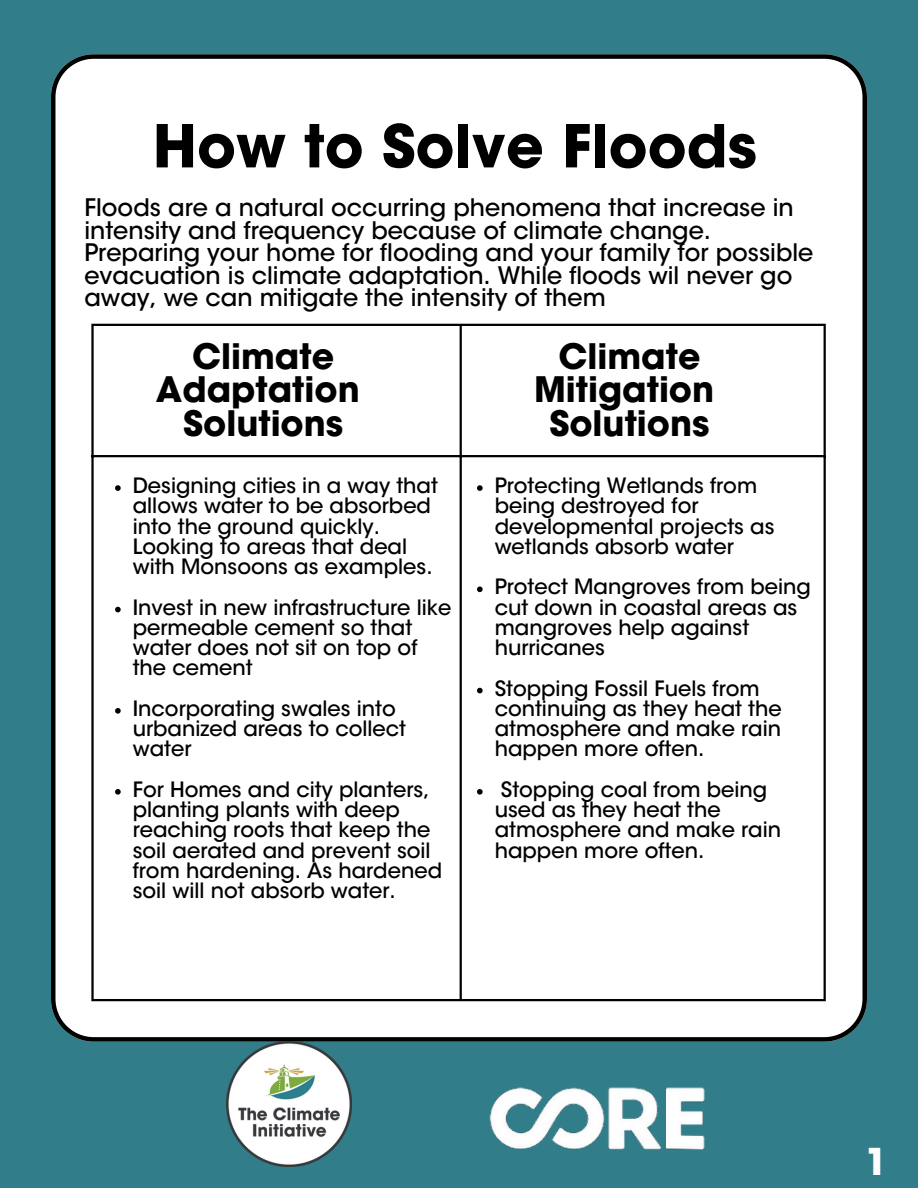
<style>
.page{position:relative;width:918px;height:1188px;background:#317d8a}
.page>*{position:absolute;margin:0;border:0;box-sizing:border-box;transform-origin:0 0}
.t1{font:700 58.65px "ITC Avant Garde Std";color:#000}
.t2{font:700 36.75px "ITC Avant Garde Std";color:#fefefe}
.t3{font:700 34.8px/33.8px "ITC Avant Garde Std";color:#000;text-align:center}
.t4{font:500 24px/22.5px "ITC Avant Garde Std";color:#000}
.t5{font:500 21px/20.2px "ITC Avant Garde Std";color:#000}
</style>
<div class="page">
<div style="left:51px;top:54px;width:816px;height:988px;background:#fff"></div>
<img style="left:226px;top:1042px;width:125px;height:125px">
<img style="left:489px;top:1087px;width:216px;height:63px">
<hr style="left:91px;top:326px;width:3px;height:673px;background:#000">
<hr style="left:460px;top:326px;width:2px;height:673px;background:#000">
<hr style="left:824px;top:326px;width:2px;height:673px;background:#000">
<hr style="left:91px;top:324px;width:735px;height:2px;background:#000">
<hr style="left:91px;top:455px;width:735px;height:2px;background:#000">
<hr style="left:91px;top:999px;width:735px;height:2px;background:#000">
<svg style="left:115px;top:485px;width:6px;height:6px"></svg>
<svg style="left:115px;top:607px;width:6px;height:5px"></svg>
<svg style="left:115px;top:708px;width:6px;height:6px"></svg>
<svg style="left:115px;top:789px;width:6px;height:6px"></svg>
<svg style="left:477px;top:485px;width:6px;height:6px"></svg>
<svg style="left:477px;top:587px;width:6px;height:5px"></svg>
<svg style="left:477px;top:688px;width:6px;height:5px"></svg>
<svg style="left:477px;top:789px;width:6px;height:6px"></svg>
<h1 class="t1" style="left:153px;top:124px;width:606px">How to Solve Floods</h1>
<h2 class="t4" style="left:84px;top:199px;width:731px">Floods are a natural occurring phenomena that increase in intensity and frequency because of climate change.<br>Preparing your home for flooding and your family for possible evacuation is climate adaptation. While floods wil never go away, we can mitigate the intensity of them</h2>
<p class="t3" style="left:156px;top:343px;width:205px">Climate<br>Adaptation<br>Solutions</p>
<p class="t3" style="left:534px;top:343px;width:182px">Climate<br>Mitigation<br>Solutions</p>
<p class="t5" style="left:133px;top:478px;width:307px">Designing cities in a way that allows water to be absorbed into the ground quickly.<br>Looking to areas that deal with Monsoons as examples.</p>
<p class="t5" style="left:133px;top:599px;width:320px">Invest in new infrastructure like permeable cement so that water does not sit on top of the cement</p>
<p class="t5" style="left:133px;top:701px;width:275px">Incorporating swales into urbanized areas to collect water</p>
<h2 class="t5" style="left:133px;top:782px;width:311px">For Homes and city planters, planting plants with deep reaching roots that keep the soil aerated and prevent soil from hardening. As hardened soil will not absorb water.</h2>
<p class="t5" style="left:495px;top:478px;width:281px">Protecting Wetlands from being destroyed for developmental projects as wetlands absorb water</p>
<p class="t5" style="left:495px;top:579px;width:318px">Protect Mangroves from being cut down in coastal areas as mangroves help against hurricanes</p>
<p class="t5" style="left:495px;top:680px;width:289px">Stopping Fossil Fuels from continuing as they heat the atmosphere and make rain happen more often.</p>
<p class="t5" style="left:495px;top:782px;width:288px">Stopping coal from being used as they heat the atmosphere and make rain happen more often.</p>
<h3 class="t2" style="left:865px;top:1148px;width:24px">1</h3>
</div>
